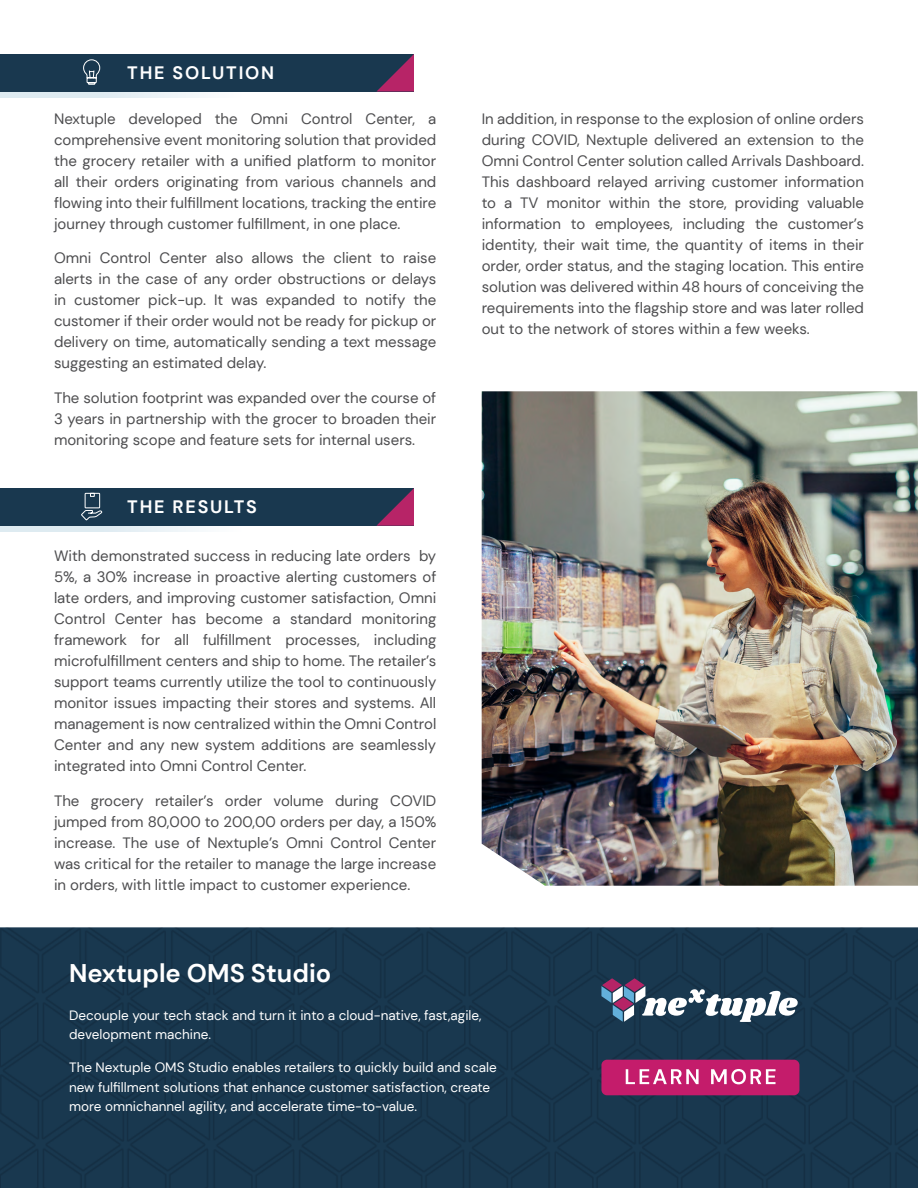
<style>
.page{position:relative;width:918px;height:1188px;background:#fff}
.page>*{position:absolute;margin:0;border:0;box-sizing:border-box;transform-origin:0 0}
.t1{font:700 25.5px "DM Sans";color:#fff}
.t2{font:700 18px "DM Sans";letter-spacing:.1em;color:#fff}
.t3{font:15px/21px "DM Sans";color:#4d4d4f;text-align:justify}
.t4{font:13.5px/19.5px "DM Sans";color:#fff}
</style>
<div class="page">
<div style="left:0;top:54px;width:414px;height:38px;background:#19384f"></div>
<svg style="left:376px;top:54px;width:38px;height:38px"></svg>
<div style="left:0;top:488px;width:414px;height:38px;background:#19384f"></div>
<svg style="left:376px;top:488px;width:38px;height:38px"></svg>
<svg style="left:83px;top:59px;width:18px;height:26px"></svg>
<svg style="left:81px;top:492px;width:22px;height:29px"></svg>
<img style="left:482px;top:391px;width:436px;height:495px">
<img style="left:0;top:928px;width:918px;height:260px">
<div style="left:601px;top:1060px;width:198px;height:35px;background:#c41c6b;border-radius:6px"></div>
<svg style="left:626px;top:1069px;width:73px;height:15px"></svg>
<svg style="left:711px;top:1069px;width:65px;height:15px"></svg>
<svg style="left:601px;top:978px;width:197px;height:44px"></svg>
<p class="t2" style="left:127px;top:61px;width:149px">THE SOLUTION</p>
<p class="t3" style="left:54px;top:108px;width:384px">Nextuple developed the Omni Control Center, a comprehensive event monitoring solution that provided the grocery retailer with a unified platform to monitor all their orders originating from various channels and flowing into their fulfillment locations, tracking the entire journey through customer fulfillment, in one place.</p>
<p class="t3" style="left:54px;top:247px;width:384px">Omni Control Center also allows the client to raise alerts in the case of any order obstructions or delays in customer pick-up. It was expanded to notify the customer if their order would not be ready for pickup or delivery on time, automatically sending a text message suggesting an estimated delay.</p>
<p class="t3" style="left:54px;top:387px;width:384px">The solution footprint was expanded over the course of 3 years in partnership with the grocer to broaden their monitoring scope and feature sets for internal users.</p>
<p class="t2" style="left:127px;top:495px;width:131px">THE RESULTS</p>
<p class="t3" style="left:54px;top:546px;width:384px">With demonstrated success in reducing late orders by 5%, a 30% increase in proactive alerting customers of late orders, and improving customer satisfaction, Omni Control Center has become a standard monitoring framework for all fulfillment processes, including microfulfillment centers and ship to home. The retailer’s support teams currently utilize the tool to continuously monitor issues impacting their stores and systems. All management is now centralized within the Omni Control Center and any new system additions are seamlessly integrated into Omni Control Center.</p>
<p class="t3" style="left:54px;top:790px;width:384px">The grocery retailer’s order volume during COVID jumped from 80,000 to 200,00 orders per day, a 150% increase. The use of Nextuple’s Omni Control Center was critical for the retailer to manage the large increase in orders, with little impact to customer experience.</p>
<p class="t3" style="left:482px;top:108px;width:384px">In addition, in response to the explosion of online orders during COVID, Nextuple delivered an extension to the Omni Control Center solution called Arrivals Dashboard.<br>This dashboard relayed arriving customer information to a TV monitor within the store, providing valuable information to employees, including the customer’s identity, their wait time, the quantity of items in their order, order status, and the staging location. This entire solution was delivered within 48 hours of conceiving the requirements into the flagship store and was later rolled out to the network of stores within a few weeks.</p>
<h1 class="t1" style="left:69px;top:957px;width:264px">Nextuple OMS Studio</h1>
<p class="t4" style="left:69px;top:1005px;width:414px">Decouple your tech stack and turn it into a cloud-native, fast,agile, development machine.</p>
<p class="t4" style="left:69px;top:1058px;width:429px">The Nextuple OMS Studio enables retailers to quickly build and scale new fulfillment solutions that enhance customer satisfaction, create more omnichannel agility, and accelerate time-to-value.</p>
</div>
